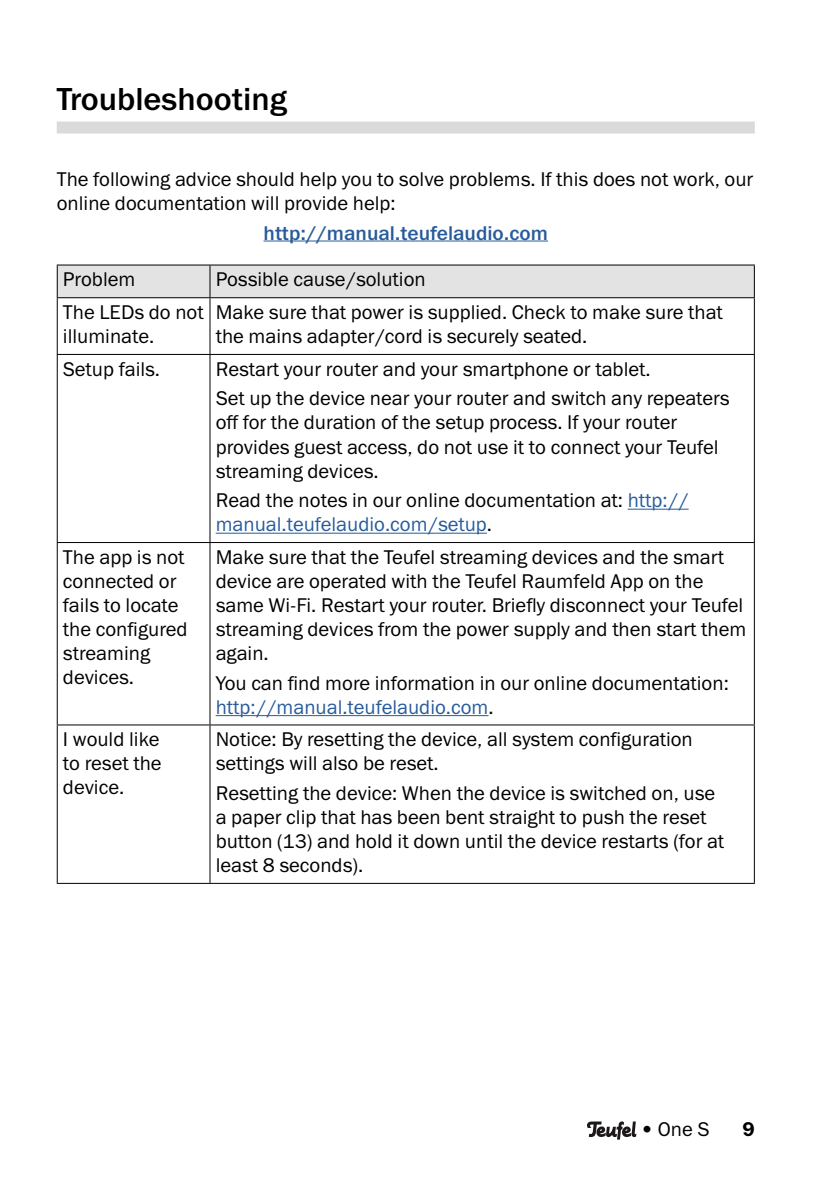
<style>
.page{position:relative;width:840px;height:1191px;background:#fff}
.page>*{position:absolute;margin:0;border:0;box-sizing:border-box;transform-origin:0 0}
.t1{font:500 32px "Franklin Gothic ITC";color:#000}
.t2{font:20px/24px "Franklin Gothic ITC";color:#000}
.t3{font:500 20px "Franklin Gothic ITC";color:#275b9b}
.t4{font:600 20px "Franklin Gothic ITC";color:#000}
.s1{color:#275b9b}
</style>
<div class="page">
<svg style="left:587px;top:1121px;width:49px;height:18px"></svg>
<div style="left:57px;top:121px;width:697px;height:12px;background:#dadada"></div>
<hr style="left:263px;top:240px;width:284px;height:1px;background:#275b9b">
<div style="left:58px;top:265px;width:695px;height:32px;background:#e3e3e3"></div>
<hr style="left:57px;top:264px;width:153px;height:1px;background:#000">
<hr style="left:57px;top:265px;width:1px;height:32px;background:#000">
<hr style="left:210px;top:264px;width:544px;height:1px;background:#000">
<hr style="left:209px;top:265px;width:1px;height:32px;background:#000">
<hr style="left:753px;top:265px;width:1px;height:32px;background:#000">
<hr style="left:57px;top:297px;width:153px;height:1px;background:#000">
<hr style="left:57px;top:298px;width:1px;height:56px;background:#000">
<hr style="left:210px;top:297px;width:544px;height:1px;background:#000">
<hr style="left:209px;top:298px;width:1px;height:56px;background:#000">
<hr style="left:753px;top:298px;width:1px;height:56px;background:#000">
<hr style="left:57px;top:354px;width:153px;height:1px;background:#000">
<hr style="left:57px;top:355px;width:1px;height:187px;background:#000">
<hr style="left:209px;top:355px;width:1px;height:187px;background:#000">
<hr style="left:753px;top:355px;width:1px;height:187px;background:#000">
<hr style="left:57px;top:542px;width:153px;height:1px;background:#000">
<hr style="left:57px;top:543px;width:1px;height:181px;background:#000">
<hr style="left:210px;top:542px;width:544px;height:1px;background:#000">
<hr style="left:209px;top:543px;width:1px;height:181px;background:#000">
<hr style="left:753px;top:543px;width:1px;height:181px;background:#000">
<hr style="left:57px;top:724px;width:153px;height:1px;background:#000">
<hr style="left:57px;top:725px;width:1px;height:158px;background:#000">
<hr style="left:210px;top:724px;width:544px;height:1px;background:#000">
<hr style="left:209px;top:725px;width:1px;height:158px;background:#000">
<hr style="left:753px;top:725px;width:1px;height:158px;background:#000">
<hr style="left:57px;top:883px;width:697px;height:1px;background:#000">
<hr style="left:210px;top:354px;width:544px;height:1px;background:#000">
<hr style="left:627px;top:508px;width:61px;height:2px;background:#275b9b">
<hr style="left:215px;top:532px;width:271px;height:2px;background:#275b9b">
<hr style="left:215px;top:715px;width:273px;height:1px;background:#275b9b">
<h1 class="t1" style="left:57px;top:79px;width:232px">Troubleshooting</h1>
<p class="t2" style="left:57px;top:169px;width:697px">The following advice should help you to solve problems. If this does not work, our online documentation will provide help:</p>
<p class="t3" style="left:263px;top:220px;width:286px">http://manual.teufelaudio.com</p>
<p class="t2" style="left:63px;top:270px;width:74px">Problem</p>
<p class="t2" style="left:215px;top:270px;width:211px">Possible cause/solution</p>
<p class="t2" style="left:63px;top:302px;width:142px">The LEDs do not illuminate.</p>
<p class="t2" style="left:215px;top:302px;width:508px">Make sure that power is supplied. Check to make sure that the mains adapter/cord is securely seated.</p>
<p class="t2" style="left:63px;top:359px;width:99px">Setup fails.</p>
<p class="t2" style="left:215px;top:356px;width:515px;line-height:29.6px">Restart your router and your smartphone or tablet.<br>Set up the device near your router and switch any repeaters</p>
<p class="t2" style="left:215px;top:413px;width:504px">off for the duration of the setup process. If your router provides guest access, do not use it to connect your Teufel streaming devices.</p>
<p class="t2" style="left:215px;top:490px;width:474px">Read the notes in our online documentation at: <span class="s1">http:// manual.teufelaudio.com/setup</span>.</p>
<p class="t2" style="left:63px;top:547px;width:126px">The app is not connected or fails to locate the configured streaming devices.</p>
<p class="t2" style="left:215px;top:547px;width:532px">Make sure that the Teufel streaming devices and the smart device are operated with the Teufel Raumfeld App on the same Wi-Fi. Restart your router. Briefly disconnect your Teufel streaming devices from the power supply and then start them again.</p>
<p class="t2" style="left:215px;top:673px;width:514px">You can find more information in our online documentation: <span class="s1">http://manual.teufelaudio.com</span>.</p>
<p class="t2" style="left:63px;top:729px;width:100px;text-align:justify">I would like to reset the device.</p>
<p class="t2" style="left:215px;top:729px;width:478px">Notice: By resetting the device, all system configuration settings will also be reset.</p>
<p class="t2" style="left:215px;top:783px;width:510px">Resetting the device: When the device is switched on, use a paper clip that has been bent straight to push the reset button (13) and hold it down until the device restarts (for at least 8 seconds).</p>
<p class="t2" style="left:640px;top:1118px;width:70px">• One S</p>
<p class="t4" style="left:742px;top:1121px;width:14px">9</p>
</div>
